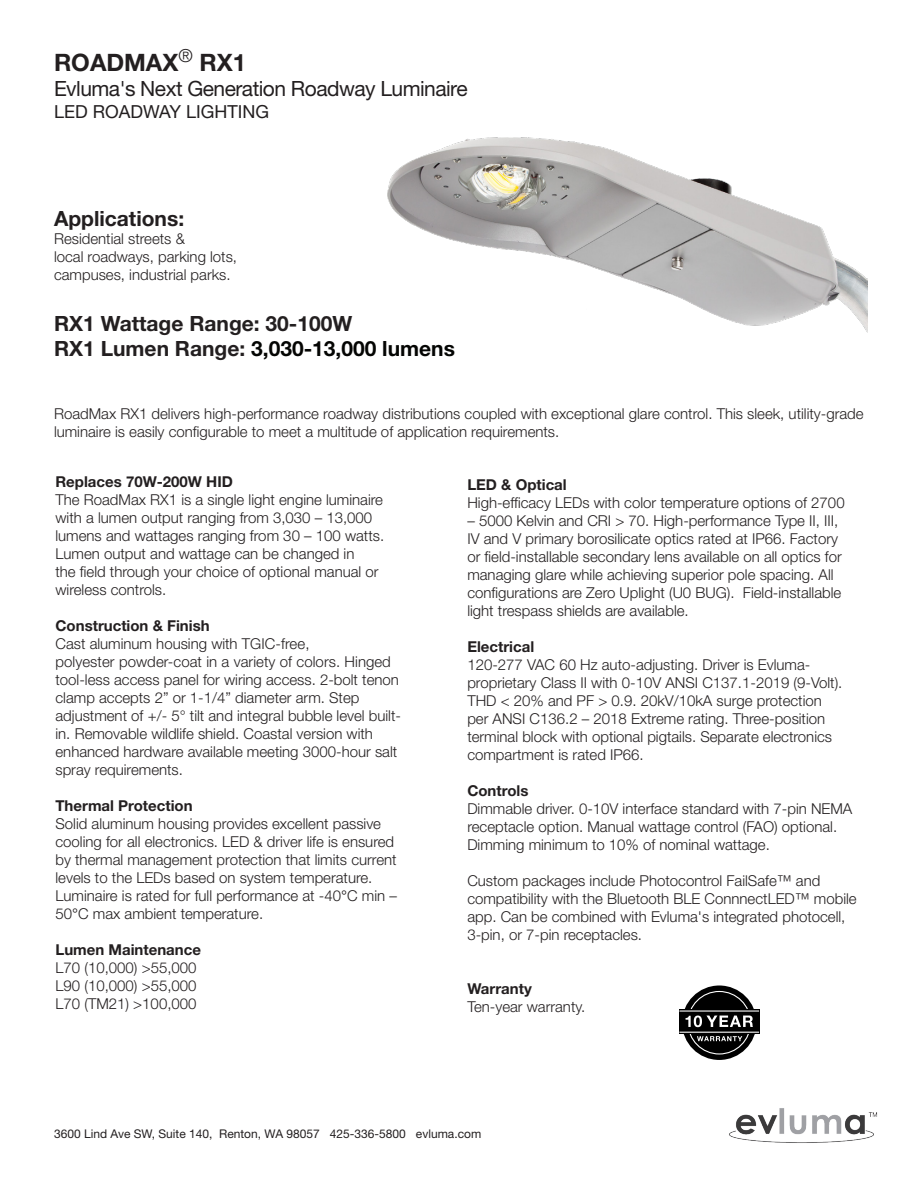
<style>
.page{position:relative;width:918px;height:1188px;background:#fff}
.page>*{position:absolute;margin:0;border:0;box-sizing:border-box;transform-origin:0 0}
.t1{font:700 24px "Helvetica Neue LT Std";color:#231f20}
.t2{font:21px "Helvetica Neue LT Std";letter-spacing:-.025em;color:#231f20}
.t3{font:700 21px "Helvetica Neue LT Std";color:#231f20}
.t4{font:700 21px "Helvetica Neue LT Std";color:#040503}
.t5{font:18px "Helvetica Neue LT Std";color:#231f20}
.t6{font:300 15px/18px "Helvetica Neue LT Std";color:#231f20}
.t7{font:700 15px "Helvetica Neue LT Std";color:#231f20}
.t8{font:12px "Helvetica Neue LT Std";color:#231f20}
.s1{color:#231f20}
.s2{color:#fff}
.s3{font-weight:400}
</style>
<div class="page">
<img style="left:387px;top:137px;width:480px;height:195px">
<svg style="left:682px;top:986px;width:75px;height:74px"></svg>
<div style="left:688px;top:991px;width:63px;height:63px;background:#000;border-radius:50%"></div>
<div style="left:679px;top:1009px;width:80px;height:25px;background:#000"></div>
<svg style="left:697px;top:1036px;width:45px;height:5px"></svg>
<svg style="left:686px;top:1016px;width:67px;height:11px"></svg>
<hr style="left:679px;top:1010px;width:80px;height:2px;background:#fff">
<hr style="left:679px;top:1032px;width:80px;height:1px;background:#fff">
<img style="left:729px;top:1108px;width:149px;height:35px">
<p class="t1" style="left:54px;top:47px;width:194px">ROADMAX<sup>®</sup> RX1</p>
<p class="t2" style="left:54px;top:76px;width:415px">Evluma's Next Generation Roadway Luminaire</p>
<p class="t5" style="left:54px;top:100px;width:217px">LED ROADWAY LIGHTING</p>
<p class="t3" style="left:54px;top:206px;width:132px">Applications:</p>
<p class="t6" style="left:54px;top:230px;width:132px">Residential streets &amp;</p>
<p class="t6" style="left:54px;top:248px;width:185px">local roadways, parking lots,</p>
<p class="t6" style="left:54px;top:266px;width:178px">campuses, industrial parks.</p>
<p class="t3" style="left:54px;top:310px;width:300px">RX1 Wattage Range: 30-100W</p>
<p class="t4" style="left:54px;top:335px;width:403px"><span class="s1">RX1 Lumen Range:</span> 3,030-13,000 lumens</p>
<p class="t6" style="left:54px;top:404px;width:811px">RoadMax RX1 delivers high-performance roadway distributions coupled with exceptional glare control. This sleek, utility-grade luminaire is easily configurable to meet a multitude of application requirements.</p>
<p class="t7" style="left:56px;top:473px;width:179px">Replaces 70W-200W HID</p>
<p class="t6" style="left:56px;top:491px;width:330px">The RoadMax RX1 is a single light engine luminaire with a lumen output ranging from 3,030 – 13,000 lumens and wattages ranging from 30 – 100 watts.<br>Lumen output and wattage can be changed in<br>the field through your choice of optional manual or wireless controls.</p>
<p class="t7" style="left:56px;top:617px;width:156px">Construction &amp; Finish</p>
<p class="t6" style="left:56px;top:635px;width:347px">Cast aluminum housing with <span class="s2">TGIC-free,<br>polyester powder-coat in a variety of colors. Hi</span>nged tool-less access panel for wiring access. 2-bolt tenon clamp accepts 2” or 1-1/4” diameter arm. Step adjustment of +/- 5° tilt and integral bubble level built&shy;in. Removable wildlife shield. Coastal version with enhanced hardware available meeting 3000-hour salt spray requirements.</p>
<p class="t7" style="left:56px;top:797px;width:139px">Thermal Protection</p>
<p class="t6" style="left:56px;top:815px;width:343px">Solid aluminum housing provides excellent passive cooling for all electronics. LED &amp; driver life is ensured by thermal management protection that limits current levels to the LEDs based on system temperature.<br>Luminaire is rated for full performance at -40<span class="s3">°</span>C min – 50<span class="s3">°</span>C max ambient temperature.</p>
<p class="t7" style="left:56px;top:941px;width:147px">Lumen Maintenance</p>
<p class="t6" style="left:56px;top:959px;width:143px">L70 (10,000) &gt;55,000</p>
<p class="t6" style="left:56px;top:977px;width:143px">L90 (10,000) &gt;55,000</p>
<p class="t6" style="left:56px;top:995px;width:143px">L70 (TM21) &gt;100,000</p>
<p class="t7" style="left:467px;top:475px;width:101px">LED &amp; Optical</p>
<p class="t6" style="left:467px;top:493px;width:379px">High-efficacy LEDs with color temperature options of 2700</p>
<p class="t6" style="left:467px;top:511px;width:376px">– 5000 Kelvin and CRI &gt; 70. High-performance Type II, III, IV and V primary borosilicate optics rated at IP66. Factory or field-installable secondary lens available on all optics for managing glare while achieving superior pole spacing. All configurations are Zero Uplight (U0 BUG). Field-installable light trespass shields are available.</p>
<p class="t7" style="left:467px;top:637px;width:68px">Electrical</p>
<p class="t6" style="left:467px;top:655px;width:377px">120-277 VAC 60 Hz auto-adjusting. Driver is Evluma&shy;proprietary Class II with 0-10V ANSI C137.1-2019 (9-Volt).<br>THD &lt; 20% and PF &gt; 0.9. 20kV/10kA surge protection per ANSI C136.2 – 2018 Extreme rating. Three-position terminal block with optional pigtails. Separate electronics compartment is rated IP66.</p>
<p class="t7" style="left:467px;top:781px;width:63px">Controls</p>
<p class="t6" style="left:467px;top:799px;width:387px">Dimmable driver. 0-10V interface standard with 7-pin NEMA receptacle option. Manual wattage control (FAO) optional.<br>Dimming minimum to 10% of nominal wattage.</p>
<p class="t6" style="left:467px;top:871px;width:391px">Custom packages include Photocontrol FailSafe™ and compatibility with the Bluetooth BLE ConnnectLED™ mobile app. Can be combined with Evluma's integrated photocell, 3-pin, or 7-pin receptacles.</p>
<p class="t7" style="left:467px;top:979px;width:66px">Warranty</p>
<p class="t6" style="left:467px;top:997px;width:119px">Ten-year warranty.</p>
<p class="t8" style="left:54px;top:1127px;width:429px">3600 Lind Ave SW, Suite 140, Renton, WA 98057 425-336-5800 evluma.com</p>
</div>
